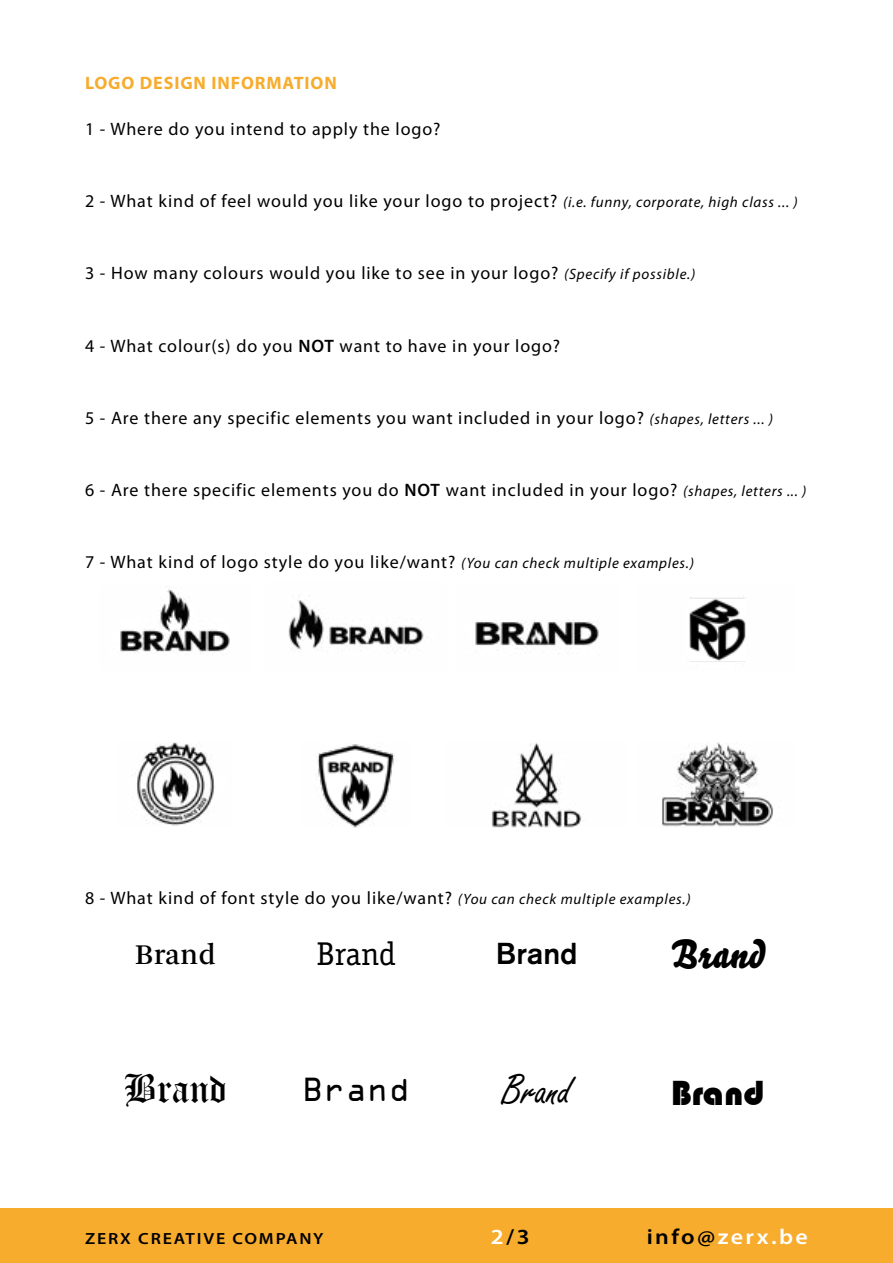
<style>
.page{position:relative;width:893px;height:1263px;background:#fff}
.page>*{position:absolute;margin:0;border:0;box-sizing:border-box;transform-origin:0 0}
.t1{font:45px "Freestyle Script";color:#000}
.t2{font:39px "Bello Script";color:#000}
.t3{font:39px "Old English Text";color:#000}
.t4{font:36px "Bauhaus 93";color:#000}
.t5{font:33px "Officina Serif Std";letter-spacing:-.01em;color:#000}
.t6{font:30px "Arnhem";color:#000}
.t7{font:500 30px "Akzidenz Grotesk BQ";color:#000}
.t8{font:30px "OCRA Std";color:#000}
.t9{font:600 21.6px "Myriad Pro";letter-spacing:.1em;color:#fff;scale:1.11 1}
.t10{font:600 21.6px "Myriad Pro";color:#000;scale:1.11 1}
.t11{font:18px "Myriad Pro";letter-spacing:.05em;color:#000}
.t12{font:700 18px "Myriad Pro";letter-spacing:.05em;color:#f8ac2d}
.t13{font:600 16.2px "Myriad Pro";letter-spacing:.1em;color:#000;scale:1.11 1}
.s1{font-style:italic;font-size:15px}
.s2{font-weight:600}
.s3{color:#fff}
.s4{color:#000}
</style>
<div class="page">
<div style="left:0;top:1209px;width:893px;height:54px;background:#f8ac2d"></div>
<img style="left:120px;top:589px;width:110px;height:66px">
<img style="left:288px;top:600px;width:136px;height:53px">
<img style="left:475px;top:619px;width:124px;height:35px">
<img style="left:689px;top:597px;width:57px;height:65px">
<img style="left:137px;top:742px;width:78px;height:84px">
<img style="left:317px;top:744px;width:77px;height:83px">
<img style="left:491px;top:743px;width:91px;height:84px">
<img style="left:662px;top:742px;width:111px;height:85px">
<p class="t12" style="left:85px;top:71px;width:253px">LOGO DESIGN INFORMATION</p>
<p class="t11" style="left:85px;top:118px;width:357px">1 - Where do you intend to apply the logo?</p>
<p class="t11" style="left:85px;top:190px;width:714px">2 - What kind of feel would you like your logo to project? <span class="s1">(i.e. funny, corporate, high class ... )</span></p>
<p class="t11" style="left:85px;top:262px;width:612px">3 - How many colours would you like to see in your logo? <span class="s1">(Specify if possible.)</span></p>
<p class="t11" style="left:85px;top:334px;width:477px">4 - What colour(s) do you <span class="s2">NOT</span> want to have in your logo?</p>
<p class="t11" style="left:85px;top:407px;width:689px">5 - Are there any specific elements you want included in your logo? <span class="s1">(shapes, letters ... )</span></p>
<p class="t11" style="left:85px;top:479px;width:723px">6 - Are there specific elements you do <span class="s2">NOT</span> want included in your logo? <span class="s1">(shapes, letters ... )</span></p>
<p class="t11" style="left:85px;top:551px;width:610px">7 - What kind of logo style do you like/want? <span class="s1">(You can check multiple examples.)</span></p>
<p class="t11" style="left:85px;top:887px;width:607px">8 - What kind of font style do you like/want? <span class="s1">(You can check multiple examples.)</span></p>
<h3 class="t6" style="left:135px;top:938px;width:83px">Brand</h3>
<h3 class="t5" style="left:316px;top:934px;width:81px">Brand</h3>
<h3 class="t7" style="left:496px;top:935px;width:83px">Brand</h3>
<h2 class="t2" style="left:671px;top:931px;width:95px">Brand</h2>
<h2 class="t3" style="left:124px;top:1063px;width:105px">Brand</h2>
<h3 class="t8" style="left:302px;top:1076px;width:109px">Brand</h3>
<h1 class="t1" style="left:502px;top:1066px;width:70px">Brand</h1>
<h3 class="t4" style="left:671px;top:1073px;width:95px">Brand</h3>
<p class="t13" style="left:85px;top:1228px;width:216px">ZERX CREATIVE COMPANY</p>
<p class="t10" style="left:491px;top:1223px;width:36px"><span class="s3">2</span>/3</p>
<p class="t9" style="left:647px;top:1223px;width:147px"><span class="s4">info@</span>zerx.be</p>
</div>
